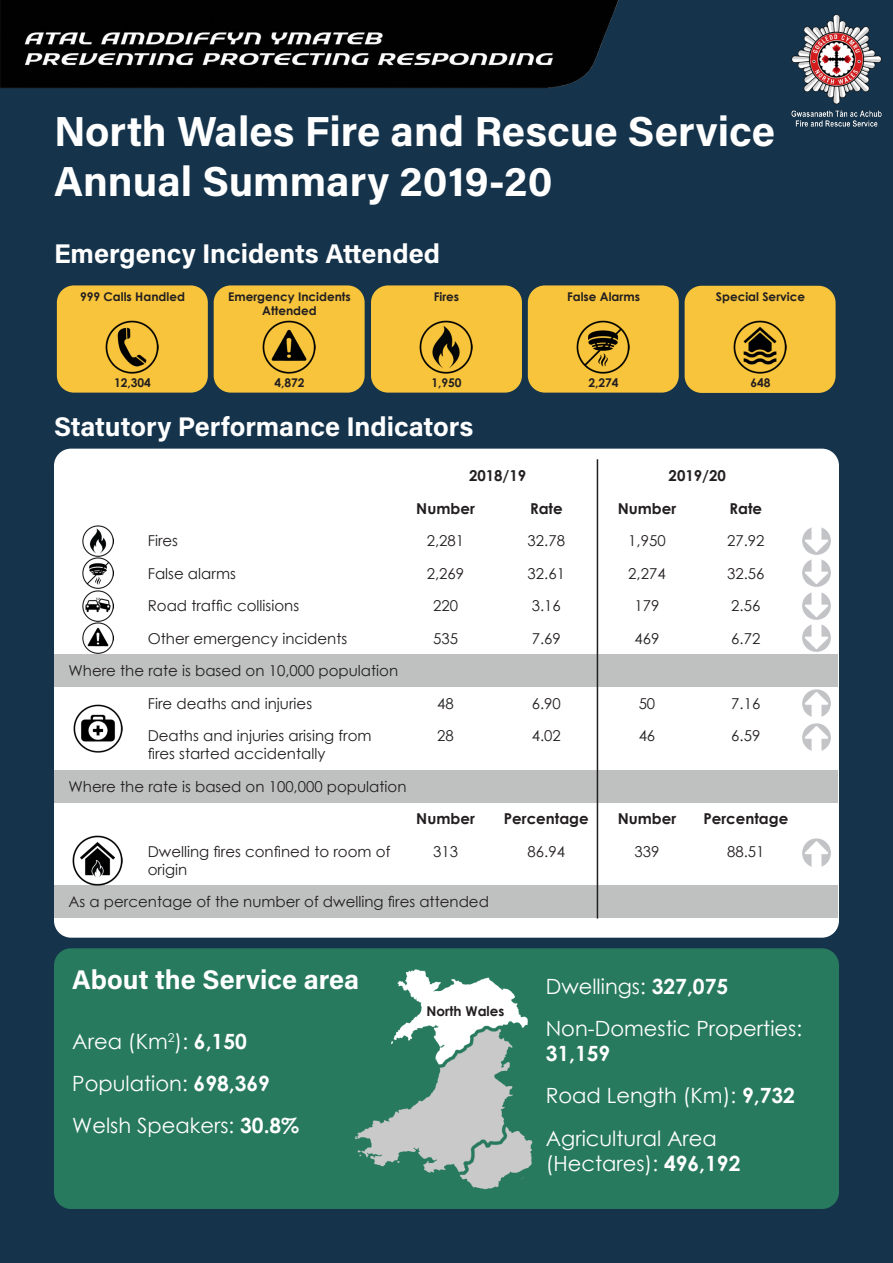
<style>
.page{position:relative;width:893px;height:1263px;background:#15344c}
.page>*{position:absolute;margin:0;border:0;box-sizing:border-box;transform-origin:0 0}
.t1{font:700 42px/50.4px "Acumin Pro";color:#fff}
.t2{font:700 27px "Acumin Pro";color:#fff}
.t3{font:21px/25.2px "Century Gothic";color:#fff}
.t4{font:15px/18px "Century Gothic";color:#231f20}
.t5{font:700 15px "Century Gothic";color:#231f20}
.t6{font:700 13.5px "Century Gothic";color:#231f20}
.t7{font:700 12px/14.4px "Century Gothic";color:#231f20;text-align:center}
.s1{font-weight:700}
</style>
<div class="page">
<img style="left:0;top:1px;width:618px;height:88px">
<hr style="left:0;top:0;width:619px;height:1px;background:#231f20">
<img style="left:791px;top:14px;width:91px;height:113px">
<div style="left:685px;top:286px;width:151px;height:107px;background:#f7c43c;border-radius:17px"></div>
<div style="left:528px;top:285px;width:151px;height:108px;background:#f7c43c;border-radius:17px"></div>
<div style="left:371px;top:285px;width:151px;height:108px;background:#f7c43c;border-radius:17px"></div>
<div style="left:214px;top:285px;width:151px;height:108px;background:#f7c43c;border-radius:17px"></div>
<div style="left:57px;top:285px;width:151px;height:108px;background:#f7c43c;border-radius:17px"></div>
<div style="left:54px;top:449px;width:785px;height:489px;background:#fff;border-radius:17px"></div>
<div style="left:54px;top:654px;width:783px;height:33px;background:#bfc1c1"></div>
<div style="left:54px;top:770px;width:783px;height:32px;background:#bfc1c1"></div>
<div style="left:54px;top:885px;width:783px;height:33px;background:#bfc1c1"></div>
<img style="left:82px;top:525px;width:31px;height:31px">
<img style="left:802px;top:527px;width:29px;height:28px">
<img style="left:82px;top:558px;width:31px;height:63px">
<img style="left:802px;top:559px;width:29px;height:28px">
<img style="left:802px;top:592px;width:29px;height:28px">
<img style="left:82px;top:623px;width:31px;height:31px">
<img style="left:802px;top:624px;width:29px;height:28px">
<img style="left:74px;top:704px;width:48px;height:49px">
<img style="left:802px;top:689px;width:29px;height:28px">
<img style="left:802px;top:723px;width:29px;height:28px">
<img style="left:73px;top:836px;width:50px;height:49px">
<img style="left:802px;top:838px;width:29px;height:29px">
<img style="left:263px;top:320px;width:53px;height:54px">
<img style="left:419px;top:320px;width:53px;height:53px">
<img style="left:577px;top:320px;width:53px;height:53px">
<img style="left:734px;top:320px;width:53px;height:53px">
<img style="left:106px;top:320px;width:53px;height:53px">
<div style="left:54px;top:948px;width:785px;height:261px;background:#287a5e;border-radius:17px"></div>
<hr style="left:597px;top:459px;width:1px;height:459px;background:#231f20">
<img style="left:355px;top:969px;width:178px;height:221px">
<p class="t1" style="left:54px;top:104px;width:723px">North Wales Fire and Rescue Service<br>Annual Summary 2019-20</p>
<p class="t2" style="left:54px;top:234px;width:388px">Emergency Incidents Attended</p>
<p class="t7" style="left:80px;top:288px;width:106px">999 Calls Handled</p>
<p class="t7" style="left:228px;top:288px;width:124px">Emergency Incidents<br>Attended</p>
<p class="t7" style="left:434px;top:288px;width:27px">Fires</p>
<p class="t7" style="left:716px;top:288px;width:91px">Special Service</p>
<p class="t7" style="left:567px;top:288px;width:74px">False Alarms</p>
<p class="t7" style="left:114px;top:375px;width:38px">12,304</p>
<p class="t7" style="left:274px;top:375px;width:32px">4,872</p>
<p class="t7" style="left:431px;top:375px;width:32px">1,950</p>
<p class="t7" style="left:588px;top:375px;width:32px">2,274</p>
<p class="t7" style="left:750px;top:375px;width:22px">648</p>
<p class="t2" style="left:54px;top:408px;width:421px">Statutory Performance Indicators</p>
<p class="t5" style="left:469px;top:464px;width:59px">2018/19</p>
<p class="t5" style="left:669px;top:464px;width:59px">2019/20</p>
<p class="t5" style="left:416px;top:497px;width:60px">Number</p>
<p class="t5" style="left:530px;top:497px;width:34px">Rate</p>
<p class="t5" style="left:618px;top:497px;width:60px">Number</p>
<p class="t5" style="left:729px;top:497px;width:34px">Rate</p>
<p class="t4" style="left:148px;top:532px;width:32px">Fires</p>
<p class="t4" style="left:427px;top:532px;width:39px">2,281</p>
<p class="t4" style="left:528px;top:532px;width:39px">32.78</p>
<p class="t4" style="left:628px;top:532px;width:39px">1,950</p>
<p class="t4" style="left:727px;top:532px;width:39px">27.92</p>
<p class="t4" style="left:148px;top:564px;width:90px">False alarms</p>
<p class="t4" style="left:427px;top:564px;width:39px">2,269</p>
<p class="t4" style="left:528px;top:564px;width:39px">32.61</p>
<p class="t4" style="left:628px;top:564px;width:39px">2,274</p>
<p class="t4" style="left:727px;top:564px;width:39px">32.56</p>
<p class="t4" style="left:148px;top:597px;width:153px">Road traffic collisions</p>
<p class="t4" style="left:433px;top:597px;width:26px">220</p>
<p class="t4" style="left:532px;top:597px;width:31px">3.16</p>
<p class="t4" style="left:634px;top:597px;width:26px">179</p>
<p class="t4" style="left:731px;top:597px;width:31px">2.56</p>
<p class="t4" style="left:148px;top:629px;width:201px">Other emergency incidents</p>
<p class="t4" style="left:433px;top:629px;width:26px">535</p>
<p class="t4" style="left:532px;top:629px;width:31px">7.69</p>
<p class="t4" style="left:634px;top:629px;width:26px">469</p>
<p class="t4" style="left:731px;top:629px;width:31px">6.72</p>
<p class="t4" style="left:69px;top:662px;width:331px">Where the rate is based on 10,000 population</p>
<p class="t4" style="left:148px;top:694px;width:166px">Fire deaths and injuries</p>
<p class="t4" style="left:437px;top:694px;width:18px">48</p>
<p class="t4" style="left:532px;top:694px;width:31px">6.90</p>
<p class="t4" style="left:639px;top:694px;width:18px">50</p>
<p class="t4" style="left:731px;top:694px;width:31px">7.16</p>
<p class="t4" style="left:148px;top:727px;width:225px">Deaths and injuries arising from fires started accidentally</p>
<p class="t4" style="left:437px;top:727px;width:18px">28</p>
<p class="t4" style="left:532px;top:727px;width:31px">4.02</p>
<p class="t4" style="left:639px;top:727px;width:18px">46</p>
<p class="t4" style="left:731px;top:727px;width:31px">6.59</p>
<p class="t4" style="left:69px;top:777px;width:340px">Where the rate is based on 100,000 population</p>
<p class="t5" style="left:416px;top:807px;width:60px">Number</p>
<p class="t5" style="left:504px;top:807px;width:86px">Percentage</p>
<p class="t5" style="left:618px;top:807px;width:60px">Number</p>
<p class="t5" style="left:703px;top:807px;width:86px">Percentage</p>
<p class="t4" style="left:148px;top:842px;width:244px">Dwelling fires confined to room of origin</p>
<p class="t4" style="left:433px;top:842px;width:26px">313</p>
<p class="t4" style="left:528px;top:842px;width:39px">86.94</p>
<p class="t4" style="left:634px;top:842px;width:26px">339</p>
<p class="t4" style="left:727px;top:842px;width:39px">88.51</p>
<p class="t4" style="left:69px;top:893px;width:422px">As a percentage of the number of dwelling fires attended</p>
<p class="t2" style="left:72px;top:961px;width:288px">About the Service area</p>
<p class="t3" style="left:72px;top:1028px;width:176px">Area (Km<sup>2</sup>): <span class="s1">6,150</span></p>
<p class="t3" style="left:72px;top:1070px;width:199px">Population: <span class="s1">698,369</span></p>
<p class="t3" style="left:72px;top:1112px;width:229px">Welsh Speakers: <span class="s1">30.8%</span></p>
<p class="t6" style="left:427px;top:1001px;width:79px">North Wales</p>
<p class="t3" style="left:546px;top:973px;width:184px">Dwellings: <span class="s1">327,075</span></p>
<p class="t3" style="left:546px;top:1015px;width:258px">Non-Domestic Properties:<br><span class="s1">31,159</span></p>
<p class="t3" style="left:546px;top:1083px;width:251px">Road Length (Km): <span class="s1">9,732</span></p>
<p class="t3" style="left:546px;top:1125px;width:196px">Agricultural Area (Hectares): <span class="s1">496,192</span></p>
</div>
